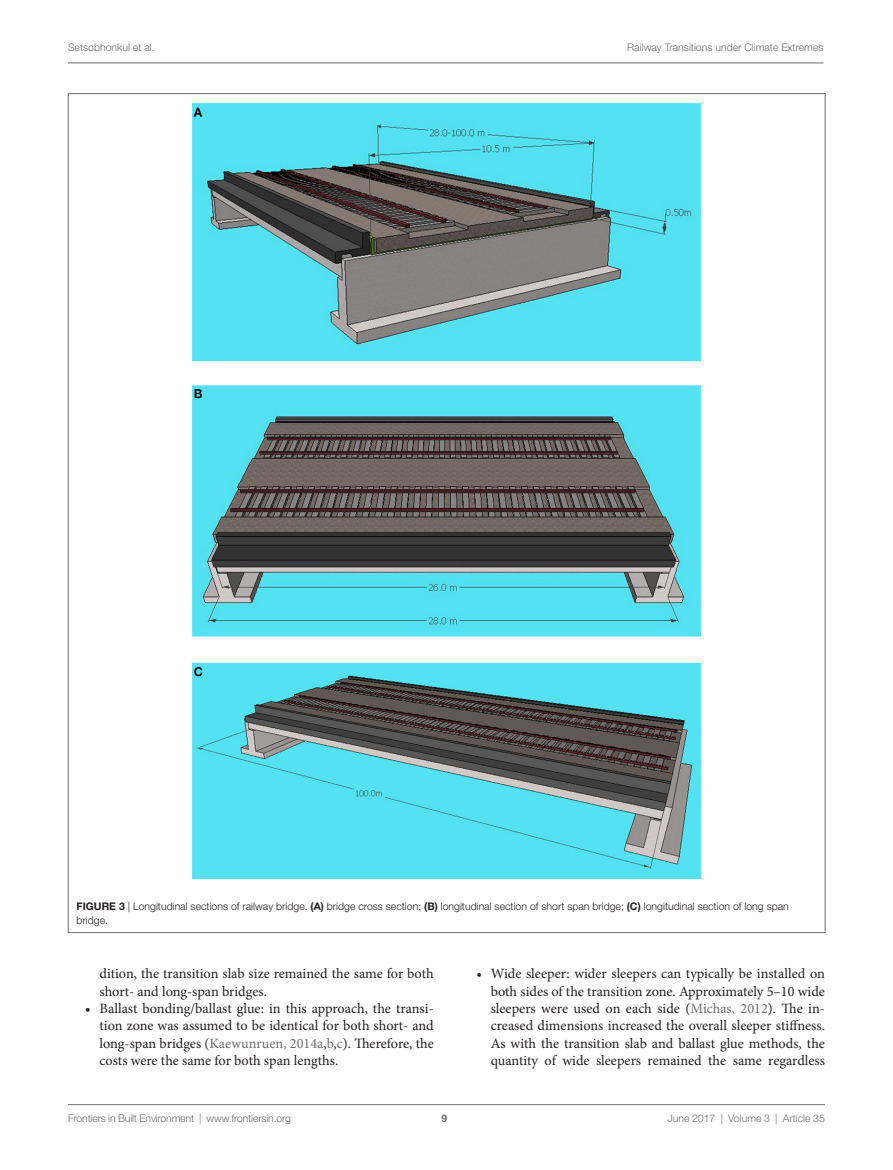
<style>
.page{position:relative;width:893px;height:1170px;background:#fff}
.page>*{position:absolute;margin:0;border:0;box-sizing:border-box;transform-origin:0 0}
.t1{font:14.25px/17.2px "Minion Pro";color:#231f20;text-align:justify}
.t2{font:300 10.5px/14.2px "Helvetica Neue LT Std";color:#231f20}
.t3{font:300 10.5px "Helvetica Neue LT Std";color:#6c6d70}
.t4{font:700 10.5px "Helvetica Neue LT Std";color:#6c6d70}
.s1{font-weight:700}
.s2{color:#6c6d70}
</style>
<div class="page">
<img style="left:192px;top:103px;width:509px;height:776px">
<hr style="left:68px;top:1104px;width:757px;height:1px;background:#6c6d70">
<hr style="left:68px;top:63px;width:755px;height:1px;background:#6c6d70">
<p class="t3" style="left:68px;top:41px;width:88px">Setsobhonkul et al.</p>
<p class="t3" style="left:627px;top:41px;width:198px">Railway Transitions under Climate Extremes</p>
<p class="t2" style="left:77px;top:898px;width:714px"><span class="s1">FIGURE 3</span> | Longitudinal sections of railway bridge. <span class="s1">(A)</span> bridge cross section; <span class="s1">(B)</span> longitudinal section of short span bridge; <span class="s1">(C)</span> longitudinal section of long span bridge.</p>
<p class="t1" style="left:100px;top:965px;width:336px">dition, the transition slab size remained the same for both short- and long-span bridges.</p>
<p class="t1" style="left:100px;top:999px;width:336px;text-indent:-14px">• Ballast bonding/ballast glue: in this approach, the transi&shy;tion zone was assumed to be identical for both short- and long-span bridges (<span class="s2">Kaewunruen, 2014a</span>,<span class="s2">b</span>,<span class="s2">c</span>). Therefore, the costs were the same for both span lengths.</p>
<p class="t1" style="left:491px;top:965px;width:336px;text-indent:-14px">• Wide sleeper: wider sleepers can typically be installed on both sides of the transition zone. Approximately 5–10 wide sleepers were used on each side (<span class="s2">Michas, 2012</span>). The in&shy;creased dimensions increased the overall sleeper stiffness.<br>As with the transition slab and ballast glue methods, the quantity of wide sleepers remained the same regardless</p>
<p class="t3" style="left:68px;top:1111px;width:225px">Frontiers in Built Environment | www.frontiersin.org</p>
<p class="t3" style="left:667px;top:1111px;width:159px">June 2017 | Volume 3 | Article 35</p>
<p class="t4" style="left:441px;top:1111px;width:7px">9</p>
</div>
